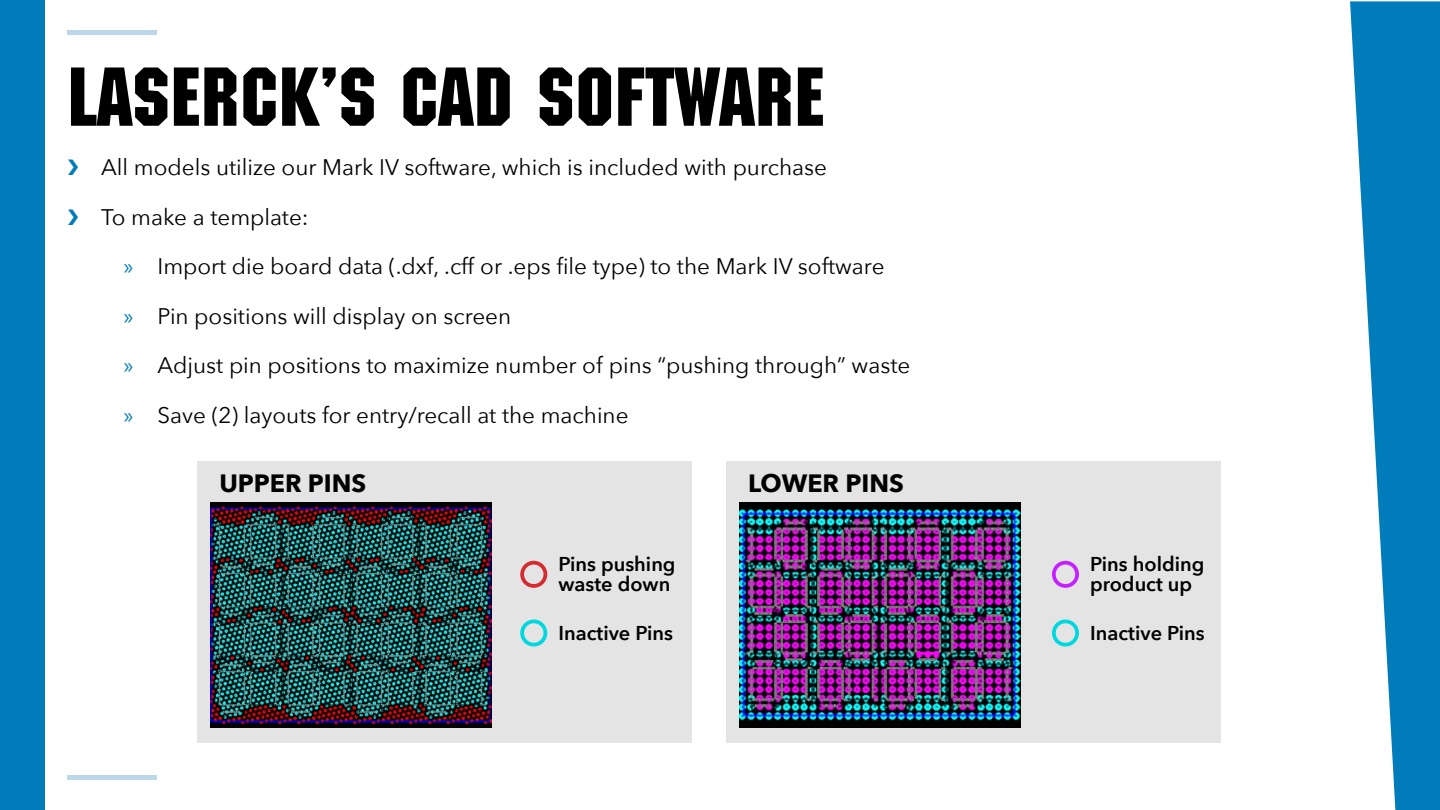
<style>
.page{position:relative;width:1440px;height:810px;background:#fff}
.page>*{position:absolute;margin:0;border:0;box-sizing:border-box;transform-origin:0 0}
.t1{font:81.25px "Machine Std";letter-spacing:.01em;color:#000}
.t2{font:700 25px "Avenir Next";color:#000}
.t3{font:22.5px/49.5px "Avenir Next";color:#000}
.t4{font:600 20px/20px "Avenir Next";color:#000}
.s1{font-family:"Myriad Pro";color:#007cba}
</style>
<div class="page">
<svg style="left:1350px;top:1px;width:90px;height:809px;fill:#007cba"></svg>
<div style="left:0;top:1px;width:45px;height:809px;background:#007cba"></div>
<hr style="left:68px;top:30px;width:90px;height:4px;background:#bad8ea">
<div style="left:68px;top:775px;width:90px;height:5px;background:#bad8ea"></div>
<div style="left:197px;top:461px;width:495px;height:281px;background:#e3e4e3"></div>
<img style="left:210px;top:503px;width:281px;height:225px">
<div style="left:520px;top:620px;width:27px;height:27px;border:4px solid #00d8df;border-radius:50%"></div>
<div style="left:520px;top:561px;width:27px;height:27px;border:4px solid #d52a2f;border-radius:50%"></div>
<div style="left:726px;top:461px;width:495px;height:281px;background:#e3e4e3"></div>
<img style="left:739px;top:502px;width:281px;height:225px">
<div style="left:1052px;top:620px;width:27px;height:27px;border:4px solid #00d8df;border-radius:50%"></div>
<div style="left:1052px;top:561px;width:27px;height:27px;border:4px solid #c520ff;border-radius:50%"></div>
<h1 class="t1" style="left:68px;top:50px;width:758px">LASERCK’S CAD SOFTWARE</h1>
<p class="t3" style="left:101px;top:142px;width:727px">All models utilize our Mark IV software, which is included with purchase</p>
<p class="t3" style="left:101px;top:191px;width:209px">To make a template:</p>
<p class="t3" style="left:124px;top:241px;width:762px"><span class="s1">»</span> Import die board data (.dxf, .cff or .eps file type) to the Mark IV software <span class="s1">»</span> Pin positions will display on screen</p>
<p class="t3" style="left:124px;top:340px;width:788px"><span class="s1">»</span> Adjust pin positions to maximize number of pins “pushing through” waste <span class="s1">»</span> Save (2) layouts for entry/recall at the machine</p>
<p class="t2" style="left:219px;top:462px;width:148px">UPPER PINS</p>
<p class="t4" style="left:559px;top:554px;width:119px">Pins pushing waste down</p>
<p class="t4" style="left:559px;top:623px;width:116px">Inactive Pins</p>
<p class="t2" style="left:748px;top:462px;width:157px">LOWER PINS</p>
<p class="t4" style="left:1090px;top:554px;width:116px">Pins holding product up</p>
<p class="t4" style="left:1090px;top:623px;width:116px">Inactive Pins</p>
</div>
